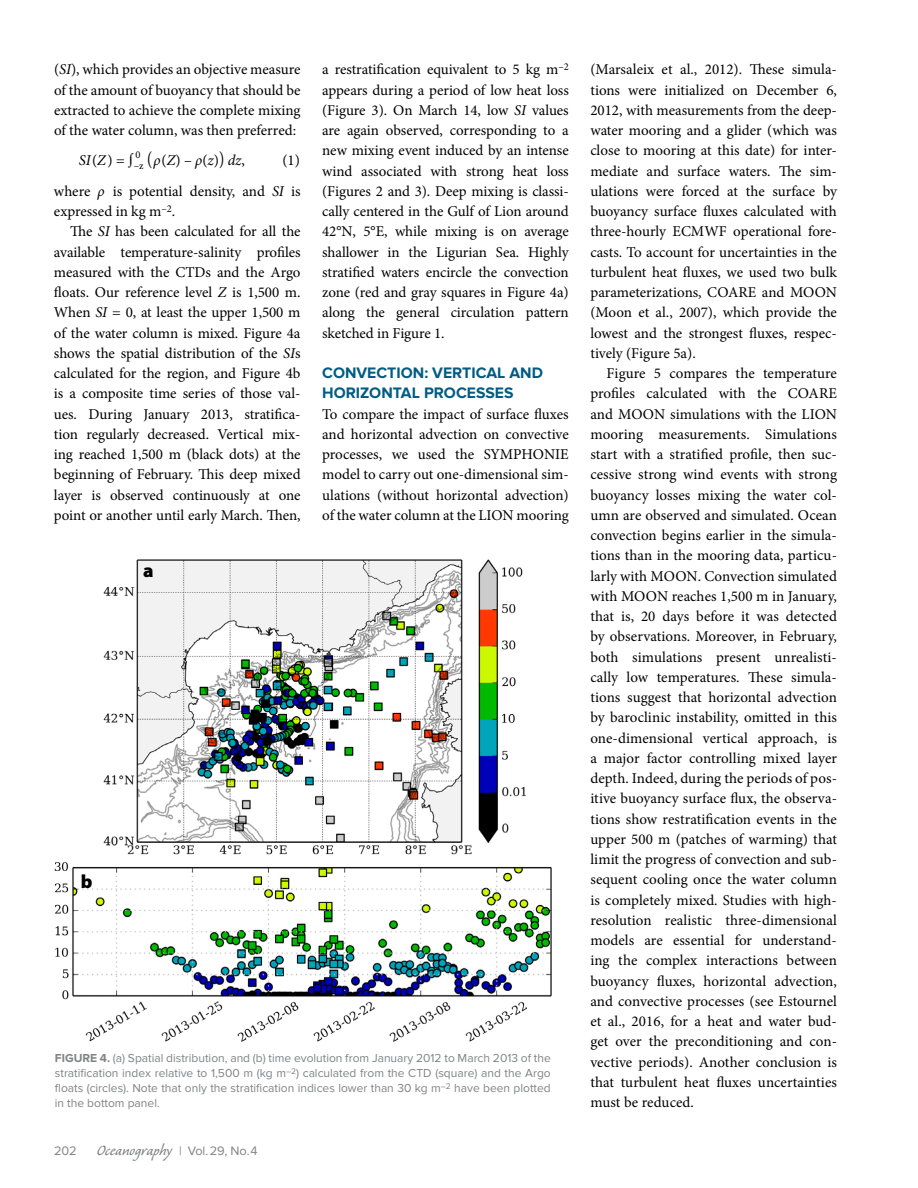
<style>
.page{position:relative;width:918px;height:1188px;background:#fff}
.page>*{position:absolute;margin:0;border:0;box-sizing:border-box;transform-origin:0 0}
.t1{font:900 19.2px "Myriad Pro";color:#000}
.t2{font:700 15.75px/20.2px "Proxima Nova";color:#005c83}
.t3{font:15px/20.2px "Minion Pro";letter-spacing:-.005em;color:#000;text-align:justify}
.t4{font:12.75px "Proxima Nova";color:#808285}
.t5{font:12px/15px "Proxima Nova";color:#808285;text-align:justify}
.t6{font:10.5px "Minion Pro";color:#000}
.s1{font-style:italic}
.s2{font-size:19.5px}
.s3{font-weight:700}
.s4{font-family:"Caliban";font-size:18.75px}
</style>
<div class="page">
<img style="left:54px;top:559px;width:498px;height:483px">
<p class="t3" style="left:54px;top:59px;width:248px">(<span class="s1">SI</span>), which provides an objective measure of the amount of buoyancy that should be extracted to achieve the complete mixing of the water column, was then preferred:</p>
<p class="t3" style="left:79px;top:151px;width:168px"><span class="s1">SI</span>(<span class="s1">Z</span>) = ∫<sub>–z</sub> <span class="s2">(</span><span class="s1">ρ</span>(<span class="s1">Z</span>) – <span class="s1">ρ</span>(<span class="s1">z</span>)<span class="s2">)</span> <span class="s1">dz</span>,</p>
<p class="t6" style="left:135px;top:147px;width:7px">0</p>
<p class="t3" style="left:54px;top:146px;width:248px;line-height:30.3px;text-align:right">(1)<br>where <span class="s1">ρ</span> is potential density, and <span class="s1">SI</span> is</p>
<p class="t3" style="left:54px;top:201px;width:123px">expressed in kg m<sup>–2</sup>.</p>
<p class="t3" style="left:70px;top:221px;width:232px">The <span class="s1">SI</span> has been calculated for all the</p>
<p class="t3" style="left:54px;top:242px;width:248px">available temperature-salinity profiles</p>
<p class="t3" style="left:54px;top:262px;width:248px">measured with the CTDs and the Argo</p>
<p class="t3" style="left:54px;top:282px;width:248px">floats. Our reference level <span class="s1">Z</span> is 1,500 m.</p>
<p class="t3" style="left:54px;top:302px;width:248px">When <span class="s1">SI</span> = 0, at least the upper 1,500 m</p>
<p class="t3" style="left:54px;top:323px;width:248px">of the water column is mixed. Figure 4a</p>
<p class="t3" style="left:54px;top:343px;width:248px">shows the spatial distribution of the <span class="s1">SI</span>s</p>
<p class="t3" style="left:54px;top:363px;width:248px">calculated for the region, and Figure 4b</p>
<p class="t3" style="left:54px;top:383px;width:248px">is a composite time series of those val-</p>
<p class="t3" style="left:54px;top:404px;width:248px">ues. During January 2013, stratifica-</p>
<p class="t3" style="left:54px;top:424px;width:248px">tion regularly decreased. Vertical mix-</p>
<p class="t3" style="left:54px;top:444px;width:248px">ing reached 1,500 m (black dots) at the</p>
<p class="t3" style="left:54px;top:464px;width:248px">beginning of February. This deep mixed</p>
<p class="t3" style="left:54px;top:485px;width:248px">layer is observed continuously at one</p>
<p class="t3" style="left:54px;top:505px;width:248px">point or another until early March. Then,</p>
<p class="t1" style="left:143px;top:558px;width:12px">a</p>
<p class="t3" style="left:322px;top:59px;width:248px">a restratification equivalent to 5 kg m<sup>–2 </sup>appears during a period of low heat loss (Figure 3). On March 14, low <span class="s1">SI</span> values are again observed, corresponding to a new mixing event induced by an intense wind associated with strong heat loss (Figures 2 and 3). Deep mixing is classi&shy;cally centered in the Gulf of Lion around 42°N, 5°E, while mixing is on average shallower in the Ligurian Sea. Highly stratified waters encircle the convection zone (red and gray squares in Figure 4a) along the general circulation pattern sketched in Figure 1.</p>
<p class="t2" style="left:322px;top:363px;width:222px">CONVECTION: VERTICAL AND<br>HORIZONTAL PROCESSES</p>
<p class="t3" style="left:322px;top:404px;width:248px">To compare the impact of surface fluxes and horizontal advection on convective processes, we used the SYMPHONIE model to carry out one-dimensional sim&shy;ulations (without horizontal advection) of the water column at the LION mooring</p>
<p class="t1" style="left:81px;top:869px;width:13px">b</p>
<p class="t5" style="left:55px;top:1051px;width:497px"><span class="s3">FIGURE 4.</span> (a) Spatial distribution, and (b) time evolution from January 2012 to March 2013 of the stratification index relative to 1,500 m (kg m<sup>–2</sup>) calculated from the CTD (square) and the Argo floats (circles). Note that only the stratification indices lower than 30 kg m<sup>–2</sup> have been plotted in the bottom panel.</p>
<p class="t4" style="left:54px;top:1143px;width:205px">202 <span class="s4">Oceanography</span> | Vol.29, No.4</p>
<p class="t3" style="left:590px;top:59px;width:248px">(Marsaleix et al., 2012). These simula&shy;tions were initialized on December 6, 2012, with measurements from the deep&shy;water mooring and a glider (which was close to mooring at this date) for inter&shy;mediate and surface waters. The sim&shy;ulations were forced at the surface by buoyancy surface fluxes calculated with three-hourly ECMWF operational fore&shy;casts. To account for uncertainties in the turbulent heat fluxes, we used two bulk parameterizations, COARE and MOON (Moon et al., 2007), which provide the lowest and the strongest fluxes, respec&shy;tively (Figure 5a).</p>
<p class="t3" style="left:590px;top:363px;width:248px;text-indent:16px">Figure 5 compares the temperature profiles calculated with the COARE and MOON simulations with the LION mooring measurements. Simulations start with a stratified profile, then suc&shy;cessive strong wind events with strong buoyancy losses mixing the water col&shy;umn are observed and simulated. Ocean convection begins earlier in the simula&shy;tions than in the mooring data, particu&shy;larly with MOON. Convection simulated with MOON reaches 1,500 m in January, that is, 20 days before it was detected by observations. Moreover, in February, both simulations present unrealisti&shy;cally low temperatures. These simula&shy;tions suggest that horizontal advection by baroclinic instability, omitted in this one-dimensional vertical approach, is a major factor controlling mixed layer depth. Indeed, during the periods of pos&shy;itive buoyancy surface flux, the observa&shy;tions show restratification events in the upper 500 m (patches of warming) that limit the progress of convection and sub&shy;sequent cooling once the water column is completely mixed. Studies with high&shy;resolution realistic three-dimensional models are essential for understand&shy;ing the complex interactions between buoyancy fluxes, horizontal advection, and convective processes (see Estournel et al., 2016, for a heat and water bud&shy;get over the preconditioning and con&shy;vective periods). Another conclusion is that turbulent heat fluxes uncertainties must be reduced.</p>
</div>
